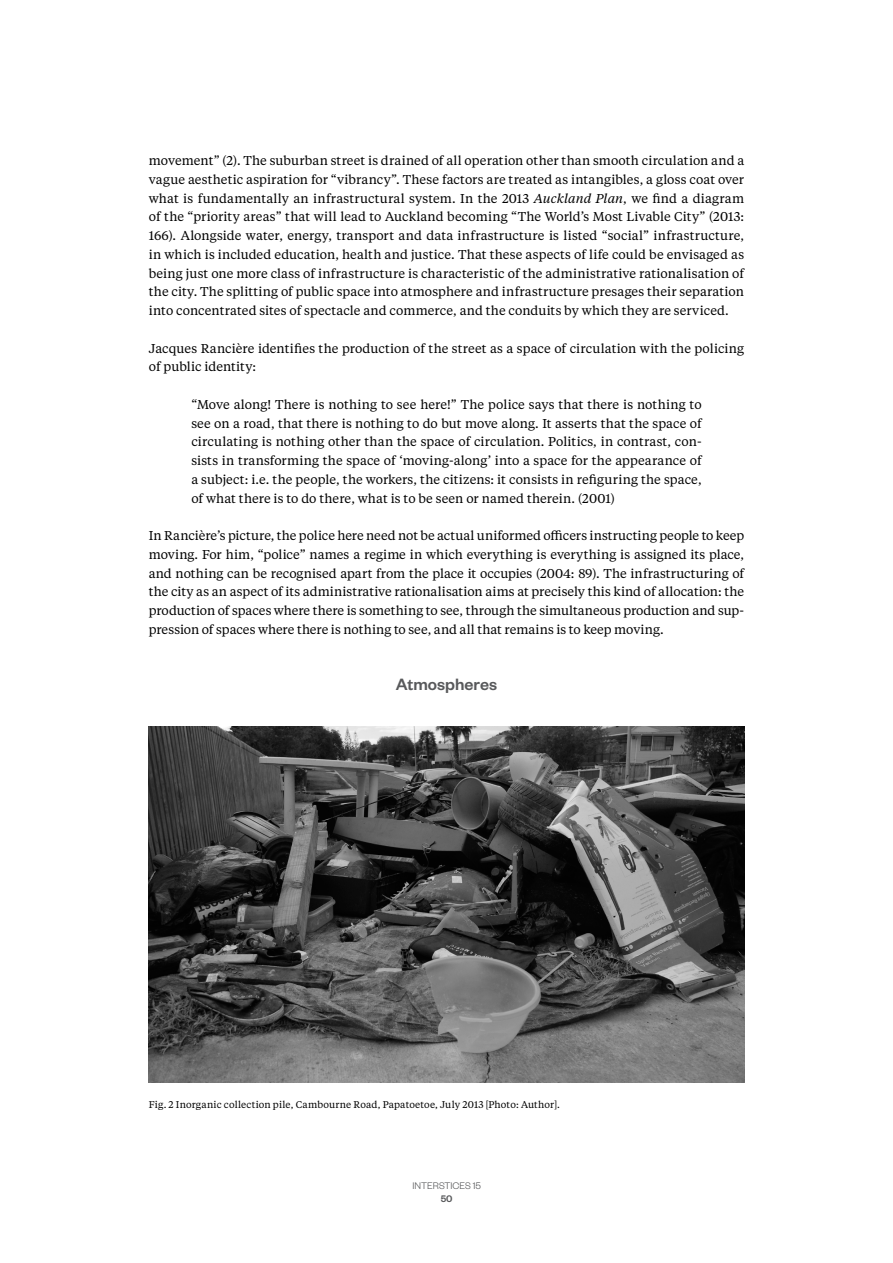
<style>
.page{position:relative;width:893px;height:1263px;background:#fff}
.page>*{position:absolute;margin:0;border:0;box-sizing:border-box;transform-origin:0 0}
.t1{font:500 18px "Founders Grotesk";color:#58595b}
.t2{font:12.75px/18.8px "Tiempos Text";letter-spacing:.005em;color:#000;text-align:justify}
.t3{font:300 10.5px "Founders Grotesk";color:#58595b}
.t4{font:500 10.5px "Founders Grotesk";color:#58595b}
.t5{font:9.75px "Tiempos Text";letter-spacing:.015em;color:#000}
.s1{font-style:italic}
</style>
<div class="page">
<img style="left:149px;top:726px;width:595px;height:356px">
<p class="t2" style="left:149px;top:151px;width:597px">movement” (2). The suburban street is drained of all operation other than smooth circulation and a vague aesthetic aspiration for “vibrancy”. These factors are treated as intangibles, a gloss coat over what is fundamentally an infrastructural system. In the 2013 <span class="s1">Auckland Plan</span>, we find a diagram of the “priority areas” that will lead to Auckland becoming “The World’s Most Livable City” (2013:<br>166). Alongside water, energy, transport and data infrastructure is listed “social” infrastructure, in which is included education, health and justice. That these aspects of life could be envisaged as being just one more class of infrastructure is characteristic of the administrative rationalisation of the city. The splitting of public space into atmosphere and infrastructure presages their separation into concentrated sites of spectacle and commerce, and the conduits by which they are serviced.</p>
<p class="t2" style="left:149px;top:338px;width:597px">Jacques Rancière identifies the production of the street as a space of circulation with the policing of public identity:</p>
<p class="t2" style="left:191px;top:394px;width:512px">“Move along! There is nothing to see here!” The police says that there is nothing to see on a road, that there is nothing to do but move along. It asserts that the space of circulating is nothing other than the space of circulation. Politics, in contrast, con&shy;sists in transforming the space of ‘moving-along’ into a space for the appearance of a subject: i.e. the people, the workers, the citizens: it consists in refiguring the space, of what there is to do there, what is to be seen or named therein. (2001)</p>
<p class="t2" style="left:149px;top:526px;width:597px">In Rancière’s picture, the police here need not be actual uniformed officers instructing people to keep moving. For him, “police” names a regime in which everything is everything is assigned its place, and nothing can be recognised apart from the place it occupies (2004: 89). The infrastructuring of the city as an aspect of its administrative rationalisation aims at precisely this kind of allocation: the production of spaces where there is something to see, through the simultaneous production and sup&shy;pression of spaces where there is nothing to see, and all that remains is to keep moving.</p>
<h1 class="t1" style="left:396px;top:673px;width:103px">Atmospheres</h1>
<p class="t5" style="left:149px;top:1098px;width:413px">Fig. 2 Inorganic collection pile, Cambourne Road, Papatoetoe, July 2013 [Photo: Author].</p>
<p class="t3" style="left:412px;top:1179px;width:70px">INTERSTICES 15</p>
<p class="t4" style="left:441px;top:1192px;width:13px">50</p>
</div>
